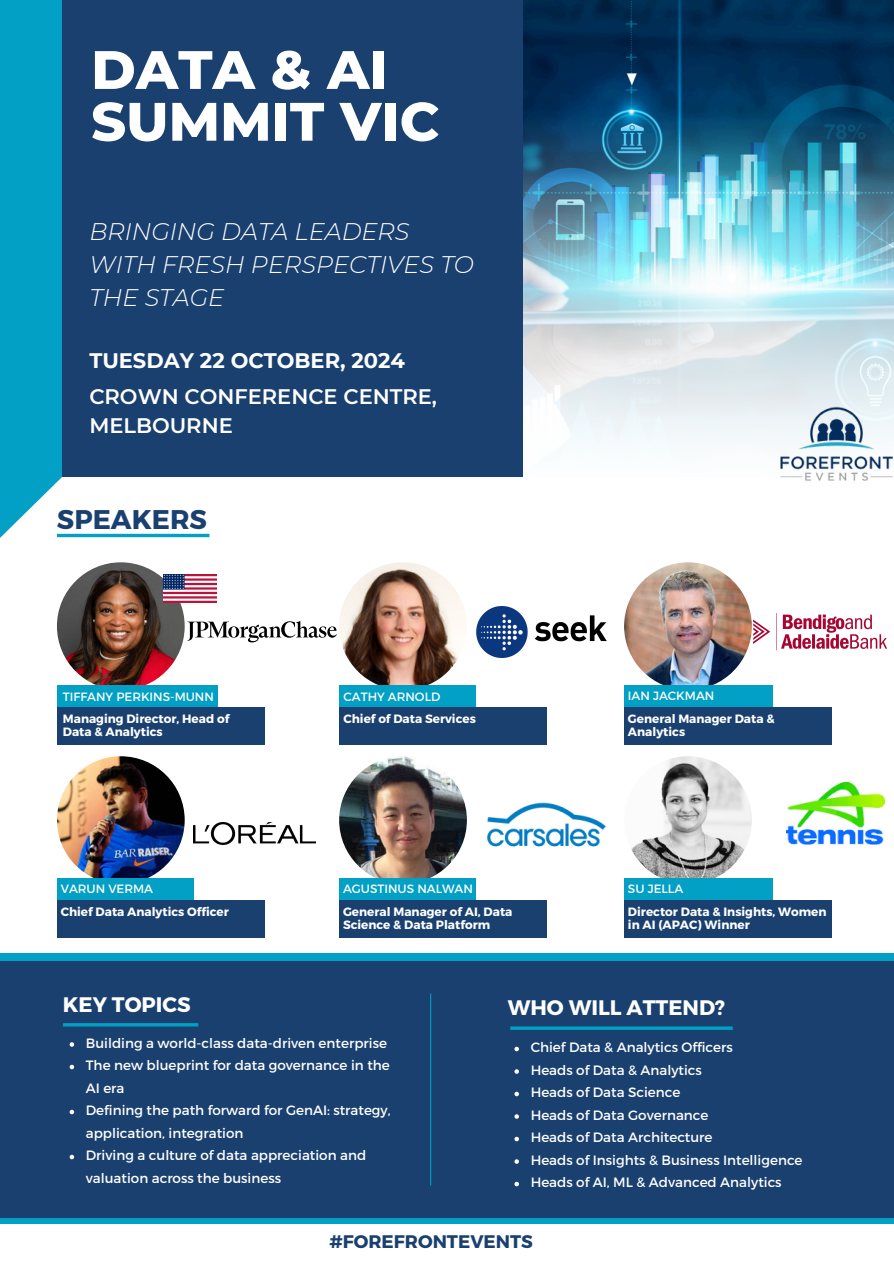
<style>
.page{position:relative;width:894px;height:1264px;background:#fff}
.page>*{position:absolute;margin:0;border:0;box-sizing:border-box;transform-origin:0 0}
.t1{font:800 54px/51.8px "Montserrat";color:#fff}
.t2{font:700 27px "Montserrat";color:#1a4070}
.t3{font:italic 300 24px/32.7px "Montserrat";color:#fff}
.t4{font:700 21px "Montserrat";color:#fff}
.t5{font:600 21px/29.2px "Montserrat";color:#fff}
.t6{font:700 18.15px "Montserrat";color:#1a4070}
.t7{font:13.5px/22.5px "Montserrat";color:#fff}
.t8{font:700 12px/13px "Montserrat";color:#fff}
.t9{font:12px "Montserrat";color:#fff}
</style>
<div class="page">
<svg style="left:0;top:0;width:523px;height:812px"></svg>
<img style="left:523px;top:0;width:370px;height:117px">
<div style="left:63px;top:0;width:460px;height:476px;background:#1a4070"></div>
<img style="left:339px;top:562px;width:128px;height:128px;border-radius:50%">
<img style="left:624px;top:562px;width:127px;height:128px;border-radius:50%">
<img style="left:624px;top:756px;width:127px;height:128px;border-radius:50%">
<img style="left:339px;top:756px;width:128px;height:128px;border-radius:50%">
<img style="left:57px;top:562px;width:128px;height:128px;border-radius:50%">
<hr style="left:57px;top:534px;width:152px;height:3px;background:#03a0c5">
<div style="left:339px;top:878px;width:137px;height:27px;background:#03a0c5"></div>
<div style="left:339px;top:899px;width:207px;height:38px;background:#1a4070"></div>
<img style="left:57px;top:756px;width:128px;height:128px;border-radius:50%">
<div style="left:57px;top:878px;width:137px;height:27px;background:#03a0c5"></div>
<div style="left:57px;top:899px;width:207px;height:38px;background:#1a4070"></div>
<div style="left:624px;top:878px;width:148px;height:27px;background:#03a0c5"></div>
<div style="left:624px;top:899px;width:207px;height:38px;background:#1a4070"></div>
<div style="left:57px;top:686px;width:160px;height:26px;background:#03a0c5"></div>
<div style="left:57px;top:706px;width:207px;height:38px;background:#1a4070"></div>
<div style="left:339px;top:686px;width:137px;height:26px;background:#03a0c5"></div>
<div style="left:339px;top:706px;width:207px;height:38px;background:#1a4070"></div>
<div style="left:624px;top:686px;width:148px;height:26px;background:#03a0c5"></div>
<div style="left:624px;top:706px;width:207px;height:38px;background:#1a4070"></div>
<div style="left:0;top:953px;width:893px;height:270px;background:#03a0c5"></div>
<div style="left:0;top:961px;width:893px;height:257px;background:#1a4070"></div>
<hr style="left:63px;top:1023px;width:135px;height:3px;background:#03a0c5">
<hr style="left:510px;top:1026px;width:222px;height:3px;background:#03a0c5">
<hr style="left:430px;top:993px;width:1px;height:192px;background:#03a0c5">
<svg style="left:523px;top:117px;width:370px;height:54px;background:#1a6084"></svg>
<img style="left:523px;top:171px;width:370px;height:272px">
<img style="left:772px;top:397px;width:121px;height:84px">
<img style="left:193px;top:822px;width:123px;height:22px">
<svg style="left:753px;top:613px;width:133px;height:37px"></svg>
<img style="left:786px;top:782px;width:98px;height:62px">
<img style="left:476px;top:606px;width:130px;height:51px">
<img style="left:482px;top:794px;width:124px;height:53px">
<svg style="left:187px;top:621px;width:150px;height:21px"></svg>
<img style="left:163px;top:574px;width:53px;height:28px">
<svg style="left:70px;top:1042px;width:4px;height:4px"></svg>
<svg style="left:70px;top:1064px;width:4px;height:5px"></svg>
<svg style="left:70px;top:1109px;width:4px;height:5px"></svg>
<svg style="left:70px;top:1154px;width:4px;height:5px"></svg>
<svg style="left:514px;top:1046px;width:5px;height:5px"></svg>
<svg style="left:514px;top:1069px;width:5px;height:4px"></svg>
<svg style="left:514px;top:1091px;width:5px;height:5px"></svg>
<svg style="left:514px;top:1114px;width:5px;height:4px"></svg>
<svg style="left:514px;top:1136px;width:5px;height:5px"></svg>
<svg style="left:514px;top:1159px;width:5px;height:4px"></svg>
<svg style="left:514px;top:1181px;width:5px;height:5px"></svg>
<p class="t1" style="left:91px;top:44px;width:350px">DATA &amp; AI<br>SUMMIT VIC</p>
<p class="t3" style="left:89px;top:215px;width:386px">BRINGING DATA LEADERS<br>WITH FRESH PERSPECTIVES TO<br>THE STAGE</p>
<p class="t4" style="left:89px;top:348px;width:317px">TUESDAY 22 OCTOBER, 2024</p>
<p class="t5" style="left:89px;top:382px;width:349px">CROWN CONFERENCE CENTRE,<br>MELBOURNE</p>
<p class="t2" style="left:57px;top:501px;width:151px">SPEAKERS</p>
<p class="t9" style="left:63px;top:688px;width:152px">TIFFANY PERKINS-MUNN</p>
<p class="t8" style="left:63px;top:711px;width:168px">Managing Director, Head of<br>Data &amp; Analytics</p>
<p class="t8" style="left:343px;top:711px;width:134px">Chief of Data Services</p>
<p class="t9" style="left:343px;top:688px;width:98px">CATHY ARNOLD</p>
<p class="t9" style="left:61px;top:880px;width:94px">VARUN VERMA</p>
<p class="t8" style="left:61px;top:904px;width:170px">Chief Data Analytics Officer</p>
<p class="t9" style="left:343px;top:880px;width:131px">AGUSTINUS NALWAN</p>
<p class="t8" style="left:343px;top:904px;width:171px">General Manager of AI, Data<br>Science &amp; Data Platform</p>
<p class="t9" style="left:627px;top:687px;width:88px">IAN JACKMAN</p>
<p class="t8" style="left:627px;top:711px;width:148px">General Manager Data &amp;<br>Analytics</p>
<p class="t9" style="left:627px;top:880px;width:57px">SU JELLA</p>
<p class="t8" style="left:627px;top:904px;width:200px">Director Data &amp; Insights, Women in AI (APAC) Winner</p>
<p class="t4" style="left:63px;top:990px;width:129px">KEY TOPICS</p>
<p class="t4" style="left:507px;top:994px;width:219px">WHO WILL ATTEND?</p>
<p class="t7" style="left:86px;top:1031px;width:302px">Building a world-class data-driven enterprise</p>
<p class="t7" style="left:86px;top:1053px;width:305px">The new blueprint for data governance in the<br>AI era</p>
<p class="t7" style="left:86px;top:1098px;width:306px">Defining the path forward for GenAI: strategy, application, integration</p>
<p class="t7" style="left:86px;top:1143px;width:282px">Driving a culture of data appreciation and valuation across the business</p>
<p class="t7" style="left:530px;top:1035px;width:204px">Chief Data &amp; Analytics Officers</p>
<p class="t7" style="left:530px;top:1058px;width:173px">Heads of Data &amp; Analytics</p>
<p class="t7" style="left:530px;top:1080px;width:151px">Heads of Data Science</p>
<p class="t7" style="left:530px;top:1103px;width:179px">Heads of Data Governance</p>
<h4 class="t7" style="left:530px;top:1125px;width:183px">Heads of Data Architecture</h4>
<p class="t7" style="left:530px;top:1148px;width:273px">Heads of Insights &amp; Business Intelligence</p>
<p class="t7" style="left:530px;top:1170px;width:252px">Heads of AI, ML &amp; Advanced Analytics</p>
<h4 class="t6" style="left:329px;top:1229px;width:205px">#FOREFRONTEVENTS</h4>
</div>
